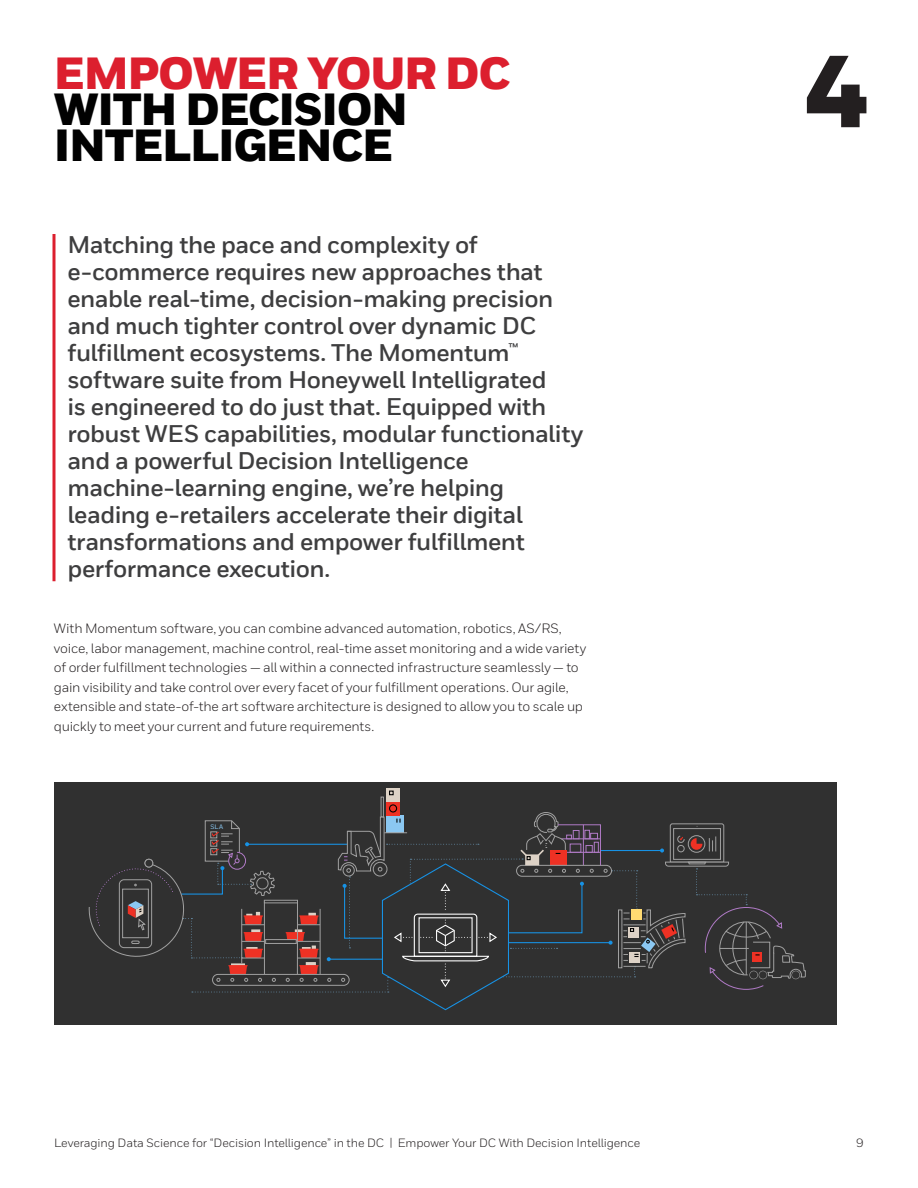
<style>
.page{position:relative;width:918px;height:1188px;background:#fff}
.page>*{position:absolute;margin:0;border:0;box-sizing:border-box;transform-origin:0 0}
._01_Cover__Heading_A{font:900 102px "Honeywell Sans";color:#231f20}
._06_Inside__Heading{font:900 45px/36px "Honeywell Sans";letter-spacing:-.03em;color:#010101}
._08_Inside__Intro_Te{font:700 24px/27px "Honeywell Sans TT";letter-spacing:-.02em;color:#3e3e3f}
._10_Inside__Body_Tex{font:13.5px/19.5px "Honeywell Sans TT";letter-spacing:-.015em;color:#231f20}
._24_Back__Address_Bl{font:12px "Honeywell Sans";letter-spacing:-.01em;color:#231f20}
.t1{font:500 6.6px "Honeywell Sans";color:#8bc8f2}
.s1{color:#dc1f2e}
</style>
<div class="page">
<svg style="left:52px;top:234px;width:4px;height:347px"></svg>
<div style="left:54px;top:782px;width:783px;height:242px;background:#303030"></div>
<div style="left:381px;top:797px;width:3px;height:20px;border:1px solid #a0a0a0"></div>
<div style="left:386px;top:802px;width:14px;height:13px;background:#ee3124"></div>
<div style="left:389px;top:804px;width:8px;height:9px;border:1px solid #000;border-radius:50%"></div>
<div style="left:386px;top:788px;width:14px;height:14px;background:#ddd2c6"></div>
<svg style="left:389px;top:791px;width:5px;height:4px"></svg>
<svg style="left:89px;top:812px;width:717px;height:199px"></svg>
<p class="_06_Inside__Heading" style="left:54px;top:57px;width:458px"><span class="s1">EMPOWER YOUR DC<br></span>WITH DECISION<br>INTELLIGENCE</p>
<p class="_08_Inside__Intro_Te" style="left:68px;top:231px;width:517px">Matching the pace and complexity of e-commerce requires new approaches that enable real-time, decision-making precision and much tighter control over dynamic DC fulfillment ecosystems. The Momentum<sup>™ </sup>software suite from Honeywell Intelligrated<br>is engineered to do just that. Equipped with robust WES capabilities, modular functionality and a powerful Decision Intelligence machine-learning engine, we’re helping leading e-retailers accelerate their digital transformations and empower fulfillment performance execution.</p>
<p class="_10_Inside__Body_Tex" style="left:54px;top:619px;width:534px">With Momentum software, you can combine advanced automation, robotics, AS/RS, voice, labor management, machine control, real-time asset monitoring and a wide variety of order fulfillment technologies — all within a connected infrastructure seamlessly — to gain visibility and take control over every facet of your fulfillment operations. Our agile, extensible and state-of-the art software architecture is designed to allow you to scale up quickly to meet your current and future requirements.</p>
<p class="t1" style="left:211px;top:822px;width:14px">SLA</p>
<p class="_01_Cover__Heading_A" style="left:805px;top:29px;width:65px">4</p>
<p class="_24_Back__Address_Bl" style="left:54px;top:1135px;width:588px">Leveraging Data Science for “Decision Intelligence” in the DC | Empower Your DC With Decision Intelligence</p>
<p class="_24_Back__Address_Bl" style="left:856px;top:1135px;width:9px">9</p>
</div>
